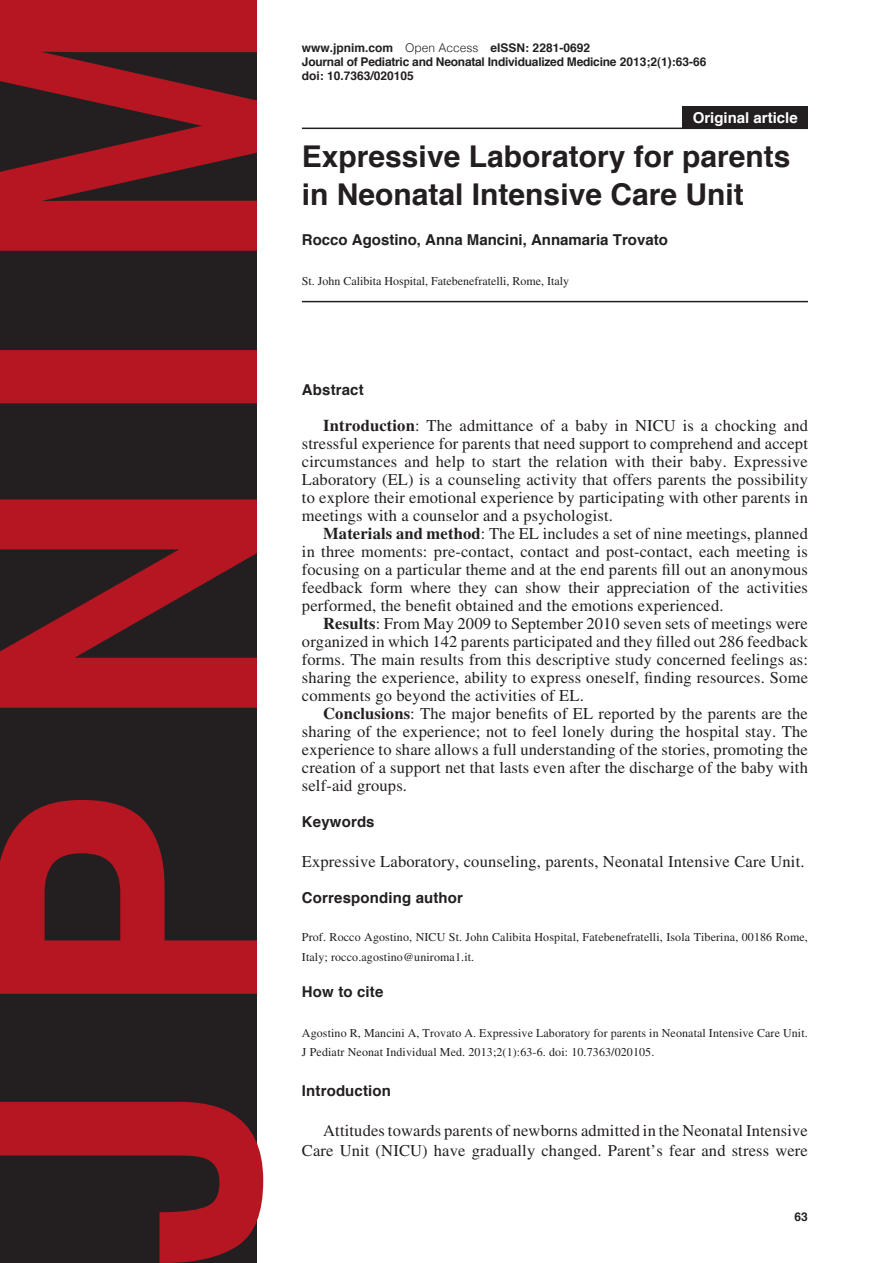
<style>
.page{position:relative;width:893px;height:1263px;background:#fff}
.page>*{position:absolute;margin:0;border:0;box-sizing:border-box;transform-origin:0 0}
.Heading1{font:700 30px/38.2px "Helvetica";color:#231f20}
.Body1{font:16.5px/18px "Times LT Std";letter-spacing:.01em;color:#231f20;text-align:justify}
.Body2{font:16.5px "Times LT Std";letter-spacing:.01em;color:#231f20}
.Heading2{font:700 15px "Helvetica";letter-spacing:.01em;color:#231f20}
.Article_Description{font:700 15px "Helvetica";color:#fff}
.Body3{font:12px/20px "Times LT Std";letter-spacing:.01em;color:#231f20}
.Footer_Right{font:700 12px "Helvetica";letter-spacing:-.02em;color:#231f20}
.Footer_Right-2{font:700 12px "Helvetica";color:#231f20}
.Page_Right{font:700 12px "Helvetica";color:#231f20}
.s1{font-weight:300}
.s2{font-weight:700}
</style>
<div class="page">
<svg style="left:0;top:0;width:263px;height:1263px;background:#662025"></svg>
<hr style="left:302px;top:128px;width:506px;height:1px;background:#231f20">
<hr style="left:302px;top:301px;width:506px;height:1px;background:#231f20">
<div style="left:682px;top:106px;width:126px;height:22px;background:#231f20"></div>
<p class="Footer_Right-2" style="left:302px;top:38px;width:290px">www.jpnim.com <span class="s1">Open Access</span> eISSN: 2281-0692</p>
<p class="Footer_Right" style="left:302px;top:52px;width:406px">Journal of Pediatric and Neonatal Individualized Medicine 2013;2(1):63-66</p>
<p class="Footer_Right-2" style="left:302px;top:66px;width:114px">doi: 10.7363/020105</p>
<p class="Article_Description" style="left:693px;top:106px;width:107px">Original article</p>
<p class="Heading1" style="left:302px;top:138px;width:490px">Expressive Laboratory for parents in Neonatal Intensive Care Unit</p>
<p class="Heading2" style="left:302px;top:228px;width:367px">Rocco Agostino, Anna Mancini, Annamaria Trovato</p>
<p class="Body3" style="left:302px;top:271px;width:269px">St. John Calibita Hospital, Fatebenefratelli, Rome, Italy</p>
<p class="Heading2" style="left:302px;top:377px;width:63px">Abstract</p>
<p class="Body1" style="left:302px;top:416px;width:508px;text-indent:21px"><span class="s2">Introduction</span>: The admittance of a baby in NICU is a chocking and stressful experience for parents that need support to comprehend and accept circumstances and help to start the relation with their baby. Expressive Laboratory (EL) is a counseling activity that offers parents the possibility to explore their emotional experience by participating with other parents in meetings with a counselor and a psychologist.</p>
<p class="Body1" style="left:302px;top:524px;width:508px;text-indent:21px"><span class="s2">Materials and method</span>: The EL includes a set of nine meetings, planned in three moments: pre-contact, contact and post-contact, each meeting is focusing on a particular theme and at the end parents fill out an anonymous feedback form where they can show their appreciation of the activities performed, the benefit obtained and the emotions experienced.</p>
<p class="Body1" style="left:302px;top:614px;width:508px;text-indent:21px"><span class="s2">Results</span>: From May 2009 to September 2010 seven sets of meetings were organized in which 142 parents participated and they filled out 286 feedback forms. The main results from this descriptive study concerned feelings as: sharing the experience, ability to express oneself, finding resources. Some comments go beyond the activities of EL.</p>
<p class="Body1" style="left:302px;top:704px;width:508px;text-indent:21px"><span class="s2">Conclusions</span>: The major benefits of EL reported by the parents are the sharing of the experience; not to feel lonely during the hospital stay. The experience to share allows a full understanding of the stories, promoting the creation of a support net that lasts even after the discharge of the baby with self-aid groups.</p>
<p class="Heading2" style="left:302px;top:809px;width:74px">Keywords</p>
<p class="Body2" style="left:302px;top:852px;width:504px">Expressive Laboratory, counseling, parents, Neonatal Intensive Care Unit.</p>
<p class="Heading2" style="left:302px;top:885px;width:163px">Corresponding author</p>
<p class="Body3" style="left:302px;top:927px;width:508px">Prof. Rocco Agostino, NICU St. John Calibita Hospital, Fatebenefratelli, Isola Tiberina, 00186 Rome,<br>Italy; rocco.agostino@uniroma1.it.</p>
<p class="Heading2" style="left:302px;top:979px;width:83px">How to cite</p>
<p class="Body3" style="left:302px;top:1022px;width:507px">Agostino R, Mancini A, Trovato A. Expressive Laboratory for parents in Neonatal Intensive Care Unit.<br>J Pediatr Neonat Individual Med. 2013;2(1):63-6. doi: 10.7363/020105.</p>
<p class="Heading2" style="left:302px;top:1079px;width:91px">Introduction</p>
<p class="Body1" style="left:302px;top:1121px;width:507px;line-height:20px;text-align:right">Attitudes towards parents of newborns admitted in the Neonatal Intensive<br>Care Unit (NICU) have gradually changed. Parent’s fear and stress were</p>
<p class="Page_Right" style="left:795px;top:1207px;width:15px">63</p>
</div>
